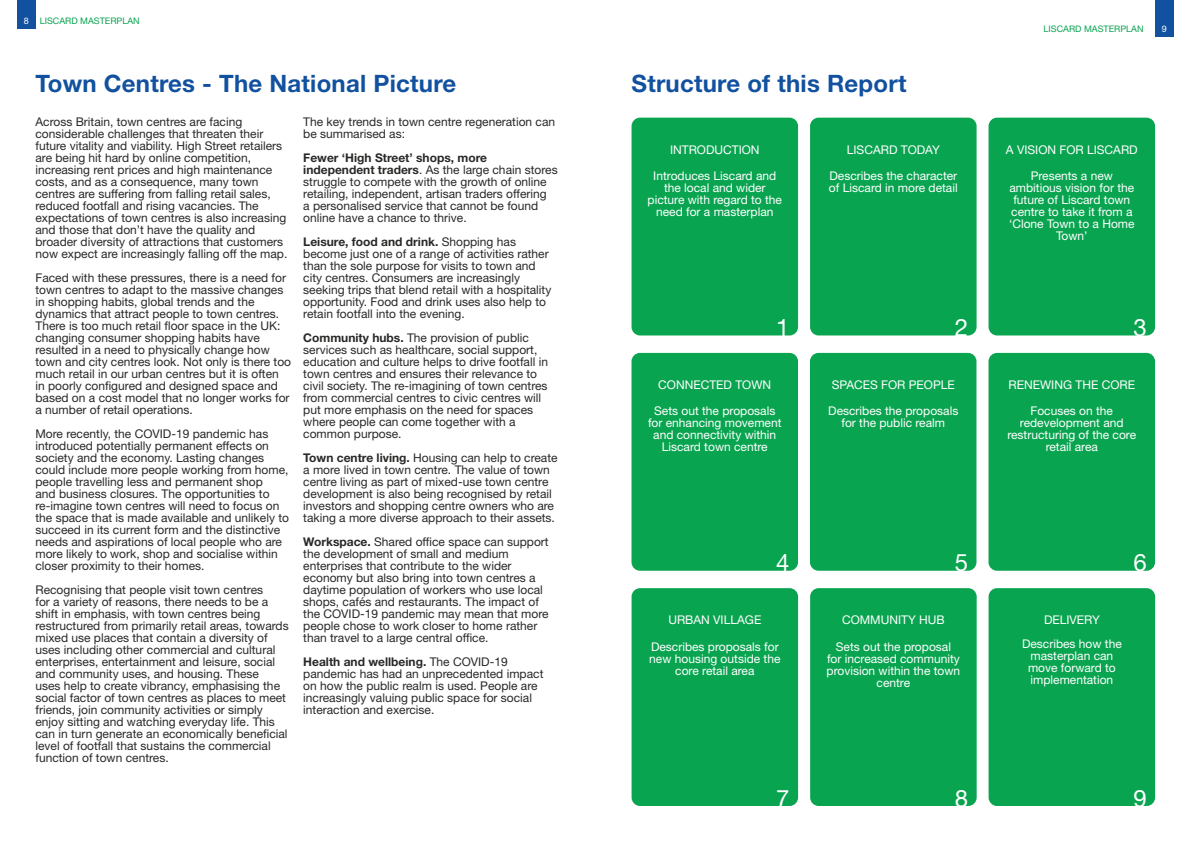
<style>
.page{position:relative;width:1191px;height:842px;background:#fff}
.page>*{position:absolute;margin:0;border:0;box-sizing:border-box;transform-origin:0 0}
.t1{font:700 24px "Helvetica Neue LT Std";letter-spacing:.01em;color:#12519f}
.t2{font:24px "Helvetica Neue LT Std";color:#fff}
.t3{font:12px/12px "Helvetica Neue LT Std";color:#282827}
.t4{font:12px/12px "Helvetica Neue LT Std";color:#fff;text-align:center}
.t5{font:9px "Helvetica Neue LT Std";color:#09a450}
.t6{font:9px "Helvetica Neue LT Std";color:#fff}
.s1{color:#fff}
.s2{font-weight:700}
</style>
<div class="page">
<div style="left:17px;top:0;width:18px;height:29px;background:#12519f"></div>
<div style="left:1155px;top:0;width:18px;height:36px;background:#12519f"></div>
<div style="left:631px;top:118px;width:167px;height:217px;background:#09a450;border-radius:9px"></div>
<div style="left:631px;top:353px;width:167px;height:218px;background:#09a450;border-radius:9px"></div>
<div style="left:631px;top:588px;width:167px;height:218px;background:#09a450;border-radius:9px"></div>
<div style="left:810px;top:118px;width:166px;height:217px;background:#09a450;border-radius:9px"></div>
<div style="left:810px;top:353px;width:166px;height:218px;background:#09a450;border-radius:9px"></div>
<div style="left:810px;top:588px;width:166px;height:218px;background:#09a450;border-radius:9px"></div>
<div style="left:988px;top:118px;width:167px;height:217px;background:#09a450;border-radius:9px"></div>
<div style="left:988px;top:353px;width:167px;height:218px;background:#09a450;border-radius:9px"></div>
<div style="left:988px;top:588px;width:167px;height:218px;background:#09a450;border-radius:9px"></div>
<p class="t5" style="left:24px;top:16px;width:117px"><span class="s1">8</span> LISCARD MASTERPLAN</p>
<h1 class="t1" style="left:36px;top:69px;width:422px">Town Centres - The National Picture</h1>
<p class="t3" style="left:36px;top:116px;width:253px">Across Britain, town centres are facing considerable challenges that threaten their future vitality and viability. High Street retailers are being hit hard by online competition, increasing rent prices and high maintenance costs, and as a consequence, many town centres are suffering from falling retail sales, reduced footfall and rising vacancies. The expectations of town centres is also increasing and those that don’t have the quality and broader diversity of attractions that customers now expect are increasingly falling off the map.</p>
<p class="t3" style="left:36px;top:272px;width:257px">Faced with these pressures, there is a need for town centres to adapt to the massive changes in shopping habits, global trends and the dynamics that attract people to town centres.<br>There is too much retail floor space in the UK: changing consumer shopping habits have resulted in a need to physically change how town and city centres look. Not only is there too much retail in our urban centres but it is often<br>in poorly configured and designed space and based on a cost model that no longer works for a number of retail operations.</p>
<p class="t3" style="left:36px;top:428px;width:255px">More recently, the COVID-19 pandemic has introduced potentially permanent effects on society and the economy. Lasting changes could include more people working from home, people travelling less and permanent shop<br>and business closures. The opportunities to re-imagine town centres will need to focus on the space that is made available and unlikely to succeed in its current form and the distinctive needs and aspirations of local people who are more likely to work, shop and socialise within closer proximity to their homes.</p>
<p class="t3" style="left:36px;top:584px;width:255px">Recognising that people visit town centres<br>for a variety of reasons, there needs to be a shift in emphasis, with town centres being restructured from primarily retail areas, towards mixed use places that contain a diversity of uses including other commercial and cultural enterprises, entertainment and leisure, social and community uses, and housing. These<br>uses help to create vibrancy, emphasising the social factor of town centres as places to meet friends, join community activities or simply enjoy sitting and watching everyday life. This can in turn generate an economically beneficial level of footfall that sustains the commercial function of town centres.</p>
<p class="t3" style="left:303px;top:116px;width:253px">The key trends in town centre regeneration can be summarised as:</p>
<p class="t3" style="left:303px;top:152px;width:256px"><span class="s2">Fewer ‘High Street’ shops, more independent traders</span>. As the large chain stores struggle to compete with the growth of online retailing, independent, artisan traders offering<br>a personalised service that cannot be found online have a chance to thrive.</p>
<p class="t3" style="left:303px;top:236px;width:250px"><span class="s2">Leisure, food and drink.</span> Shopping has become just one of a range of activities rather than the sole purpose for visits to town and city centres. Consumers are increasingly seeking trips that blend retail with a hospitality opportunity. Food and drink uses also help to retain footfall into the evening.</p>
<p class="t3" style="left:303px;top:332px;width:246px"><span class="s2">Community hubs.</span> The provision of public services such as healthcare, social support, education and culture helps to drive footfall in town centres and ensures their relevance to civil society. The re-imagining of town centres from commercial centres to civic centres will put more emphasis on the need for spaces where people can come together with a common purpose.</p>
<p class="t3" style="left:303px;top:452px;width:256px"><span class="s2">Town centre living.</span> Housing can help to create a more lived in town centre. The value of town centre living as part of mixed-use town centre development is also being recognised by retail investors and shopping centre owners who are taking a more diverse approach to their assets.</p>
<p class="t3" style="left:303px;top:536px;width:247px"><span class="s2">Workspace.</span> Shared office space can support the development of small and medium enterprises that contribute to the wider economy but also bring into town centres a daytime population of workers who use local shops, cafés and restaurants. The impact of the COVID-19 pandemic may mean that more people chose to work closer to home rather than travel to a large central office.</p>
<p class="t3" style="left:303px;top:656px;width:242px"><span class="s2">Health and wellbeing.</span> The COVID-19 pandemic has had an unprecedented impact on how the public realm is used. People are increasingly valuing public space for social interaction and exercise.</p>
<h1 class="t1" style="left:631px;top:69px;width:276px">Structure of this Report</h1>
<p class="t4" style="left:670px;top:143px;width:91px">INTRODUCTION</p>
<p class="t4" style="left:647px;top:170px;width:136px">Introduces Liscard and the local and wider picture with regard to the need for a masterplan</p>
<h1 class="t2" style="left:776px;top:313px;width:15px">1</h1>
<p class="t4" style="left:658px;top:378px;width:114px">CONNECTED TOWN</p>
<p class="t4" style="left:648px;top:405px;width:135px">Sets out the proposals for enhancing movement and connectivity within<br>Liscard town centre</p>
<p class="t4" style="left:829px;top:136px;width:129px;line-height:26.4px">LISCARD TODAY<br>Describes the character</p>
<p class="t4" style="left:829px;top:182px;width:130px">of Liscard in more detail</p>
<h1 class="t2" style="left:955px;top:313px;width:15px">2</h1>
<p class="t4" style="left:831px;top:378px;width:125px">SPACES FOR PEOPLE</p>
<p class="t4" style="left:828px;top:405px;width:132px">Describes the proposals for the public realm</p>
<p class="t5" style="left:1043px;top:23px;width:101px">LISCARD MASTERPLAN</p>
<p class="t6" style="left:1161px;top:23px;width:7px">9</p>
<p class="t4" style="left:1006px;top:143px;width:133px">A VISION FOR LISCARD</p>
<p class="t4" style="left:1009px;top:170px;width:127px">Presents a new ambitious vision for the future of Liscard town centre to take it from a ‘Clone Town to a Home<br>Town’</p>
<h1 class="t2" style="left:1133px;top:313px;width:15px">3</h1>
<p class="t4" style="left:1008px;top:371px;width:128px;line-height:26.4px">RENEWING THE CORE<br>Focuses on the</p>
<p class="t4" style="left:1007px;top:417px;width:130px">redevelopment and restructuring of the core retail area</p>
<h1 class="t2" style="left:776px;top:548px;width:15px">4</h1>
<p class="t4" style="left:651px;top:606px;width:129px;line-height:26.4px">URBAN VILLAGE<br>Describes proposals for</p>
<p class="t4" style="left:649px;top:652px;width:133px">new housing outside the core retail area</p>
<h1 class="t2" style="left:955px;top:548px;width:15px">5</h1>
<p class="t4" style="left:842px;top:614px;width:104px">COMMUNITY HUB</p>
<p class="t4" style="left:826px;top:640px;width:135px">Sets out the proposal<br>for increased community provision within the town centre</p>
<h1 class="t2" style="left:1133px;top:548px;width:15px">6</h1>
<p class="t4" style="left:1022px;top:608px;width:101px;line-height:24px">DELIVERY<br>Describes how the</p>
<p class="t4" style="left:1028px;top:650px;width:89px;text-align:left">masterplan can move forward to implementation</p>
<h1 class="t2" style="left:776px;top:784px;width:15px">7</h1>
<h1 class="t2" style="left:955px;top:784px;width:15px">8</h1>
<h1 class="t2" style="left:1133px;top:784px;width:15px">9</h1>
</div>
